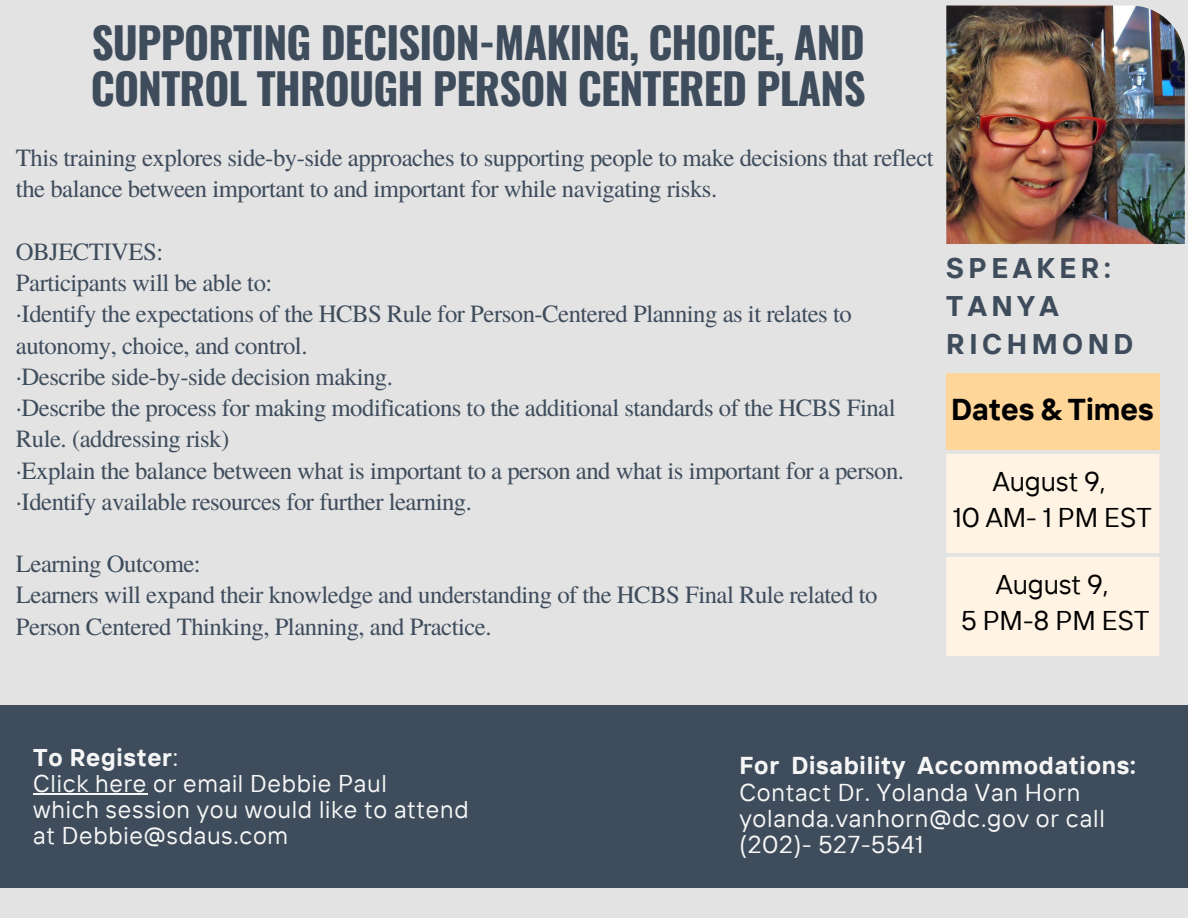
<style>
.page{position:relative;width:1188px;height:918px;background:#e3e3e3}
.page>*{position:absolute;margin:0;border:0;box-sizing:border-box;transform-origin:0 0}
.t1{font:700 42.75px/46.5px "Oswald";letter-spacing:-.02em;color:#3e4c5c}
.t2{font:700 30.15px "TT Interphases";color:#000}
.t3{font:700 28.35px/37.7px "TT Interphases";letter-spacing:.16em;color:#3e4c5c}
.t4{font:27.15px "TT Interphases";color:#000}
.t5{font:24.75px/31.2px "Te X Gyre Termes";letter-spacing:-.02em;color:#3e4c5c}
.t6{font:700 24.3px/26.4px "TT Interphases";letter-spacing:.03em;color:#f6f6f6}
.t7{font:24.3px/26.4px "TT Interphases";letter-spacing:.03em;color:#f6f6f6}
.t8{font:24.15px/26.1px "TT Interphases";letter-spacing:.03em;color:#f6f6f6}
.t9{font:700 24.15px "TT Interphases";letter-spacing:.03em;color:#f6f6f6}
.s1{font-weight:400}
</style>
<div class="page">
<div style="left:0;top:705px;width:1188px;height:182px;background:#3e4c5c"></div>
<div style="left:946px;top:374px;width:213px;height:76px;background:#ffd699"></div>
<div style="left:946px;top:454px;width:213px;height:202px;background:#fff4e3"></div>
<img style="left:946px;top:5px;width:239px;height:239px">
<hr style="left:33px;top:793px;width:114px;height:1px;background:#f6f6f6">
<p class="t1" style="left:91px;top:17px;width:776px">SUPPORTING DECISION-MAKING, CHOICE, AND<br>CONTROL THROUGH PERSON CENTERED PLANS</p>
<p class="t5" style="left:16px;top:141px;width:919px">This training explores side-by-side approaches to supporting people to make decisions that reflect the balance between important to and important for while navigating risks.</p>
<p class="t5" style="left:16px;top:235px;width:149px">OBJECTIVES:</p>
<p class="t5" style="left:16px;top:266px;width:258px">Participants will be able to:</p>
<p class="t5" style="left:16px;top:297px;width:837px">·Identify the expectations of the HCBS Rule for Person-Centered Planning as it relates to autonomy, choice, and control.</p>
<p class="t5" style="left:16px;top:360px;width:378px">·Describe side-by-side decision making.</p>
<p class="t5" style="left:16px;top:391px;width:881px">·Describe the process for making modifications to the additional standards of the HCBS Final<br>Rule. (addressing risk)</p>
<p class="t5" style="left:16px;top:453px;width:890px">·Explain the balance between what is important to a person and what is important for a person.</p>
<p class="t5" style="left:16px;top:485px;width:457px">·Identify available resources for further learning.</p>
<p class="t5" style="left:16px;top:547px;width:186px">Learning Outcome:</p>
<p class="t5" style="left:16px;top:578px;width:863px">Learners will expand their knowledge and understanding of the HCBS Final Rule related to<br>Person Centered Thinking, Planning, and Practice.</p>
<p class="t3" style="left:946px;top:249px;width:166px">SPEAKER:</p>
<p class="t3" style="left:946px;top:286px;width:189px">TANYA<br>RICHMOND</p>
<p class="t2" style="left:951px;top:390px;width:204px">Dates &amp; Times</p>
<p class="t4" style="left:993px;top:464px;width:115px">August 9,</p>
<p class="t4" style="left:953px;top:500px;width:201px">10 AM- 1 PM EST</p>
<p class="t4" style="left:996px;top:567px;width:115px">August 9,</p>
<p class="t4" style="left:961px;top:603px;width:190px">5 PM-8 PM EST</p>
<p class="t9" style="left:33px;top:741px;width:146px">To Register<span class="s1">:</span></p>
<p class="t8" style="left:33px;top:770px;width:355px">Click here or email Debbie Paul</p>
<p class="t8" style="left:33px;top:796px;width:437px">which session you would like to attend at Debbie@sdaus.com</p>
<p class="t6" style="left:739px;top:752px;width:398px">For Disability Accommodations:<br><span class="s1">Contact Dr. Yolanda Van Horn</span></p>
<p class="t7" style="left:739px;top:805px;width:367px">yolanda.vanhorn@dc.gov or call (202)- 527-5541</p>
</div>
